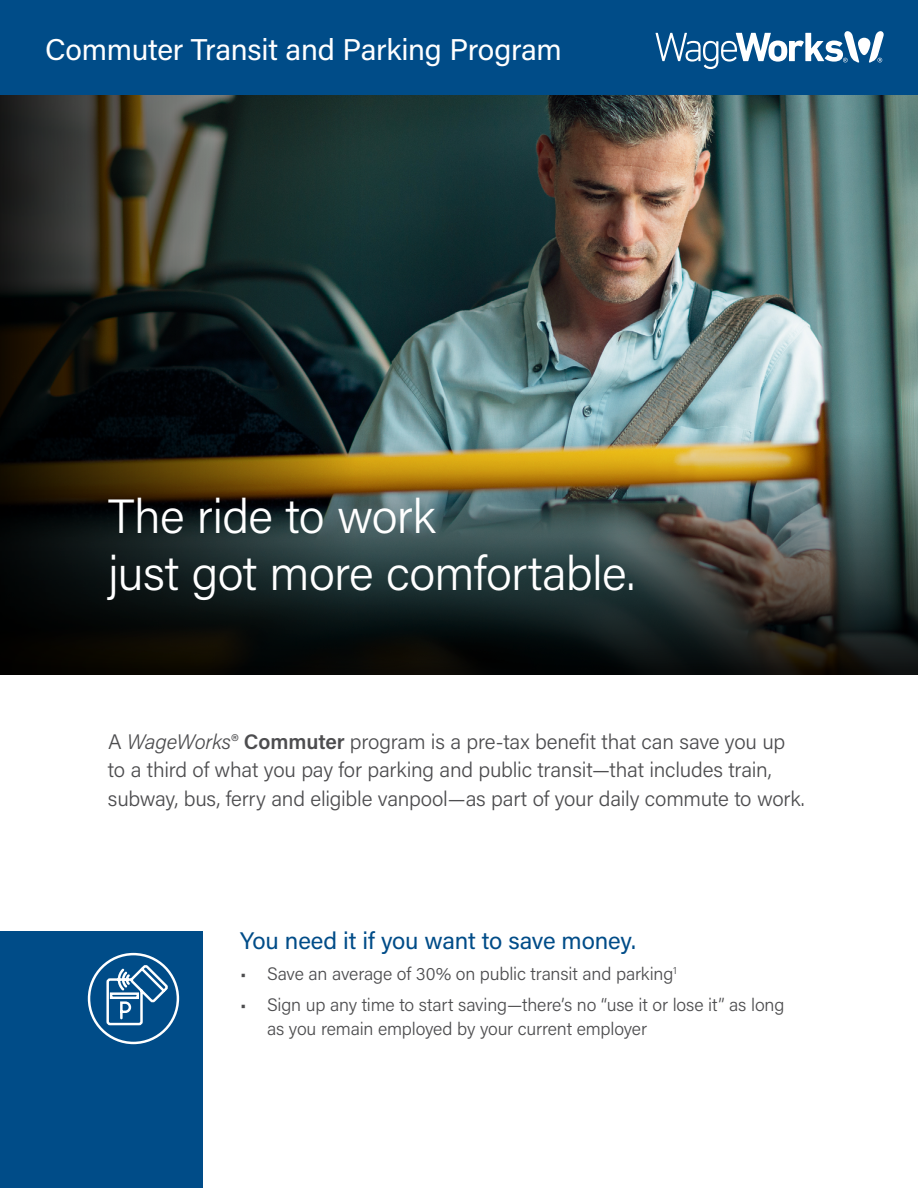
<style>
.page{position:relative;width:918px;height:1188px;background:#fff}
.page>*{position:absolute;margin:0;border:0;box-sizing:border-box;transform-origin:0 0}
.t1{font:300 48px/57px "Acumin Pro";letter-spacing:-.015em;color:#fff}
.t2{font:30px "Acumin Pro";letter-spacing:-.01em;color:#fff}
.t3{font:24px "Acumin Pro";letter-spacing:-.01em;color:#004c88}
.t4{font:300 21px/28.5px "Acumin Pro";letter-spacing:-.01em;color:#4d4d4f}
.t5{font:300 18px/24px "Acumin Pro";letter-spacing:-.01em;color:#4d4d4f}
.s1{font-style:italic}
.s2{font-weight:600}
</style>
<div class="page">
<img style="left:361px;top:94px;width:557px;height:335px">
<svg style="left:0;top:94px;width:361px;height:335px;background:#202824"></svg>
<img style="left:0;top:429px;width:918px;height:246px">
<div style="left:0;top:932px;width:202px;height:256px;background:#004c88"></div>
<div style="left:88px;top:953px;width:91px;height:91px;border:2px solid #fff;border-radius:50%"></div>
<svg style="left:105px;top:963px;width:65px;height:64px"></svg>
<div style="left:0;top:0;width:918px;height:94px;background:#004c88"></div>
<div style="left:858px;top:38px;width:12px;height:17px;background:#fff;border-radius:6px"></div>
<svg style="left:656px;top:31px;width:203px;height:38px"></svg>
<svg style="left:869px;top:31px;width:15px;height:32px"></svg>
<h2 class="t2" style="left:45px;top:29px;width:519px">Commuter Transit and Parking Program</h2>
<h1 class="t1" style="left:108px;top:486px;width:529px">The ride to work<br>just got more comfortable.</h1>
<p class="t4" style="left:108px;top:726px;width:698px">A <span class="s1">WageWorks</span>® <span class="s2">Commuter</span> program is a pre-tax benefit that can save you up to a third of what you pay for parking and public transit—that includes train, subway, bus, ferry and eligible vanpool—as part of your daily commute to work.</p>
<p class="t3" style="left:240px;top:924px;width:397px">You need it if you want to save money.</p>
<p class="t5" style="left:240px;top:961px;width:438px">• Save an average of 30% on public transit and parking<sup>1</sup></p>
<p class="t5" style="left:267px;top:992px;width:519px;text-indent:-27px">• Sign up any time to start saving—there’s no “use it or lose it” as long as you remain employed by your current employer</p>
</div>
